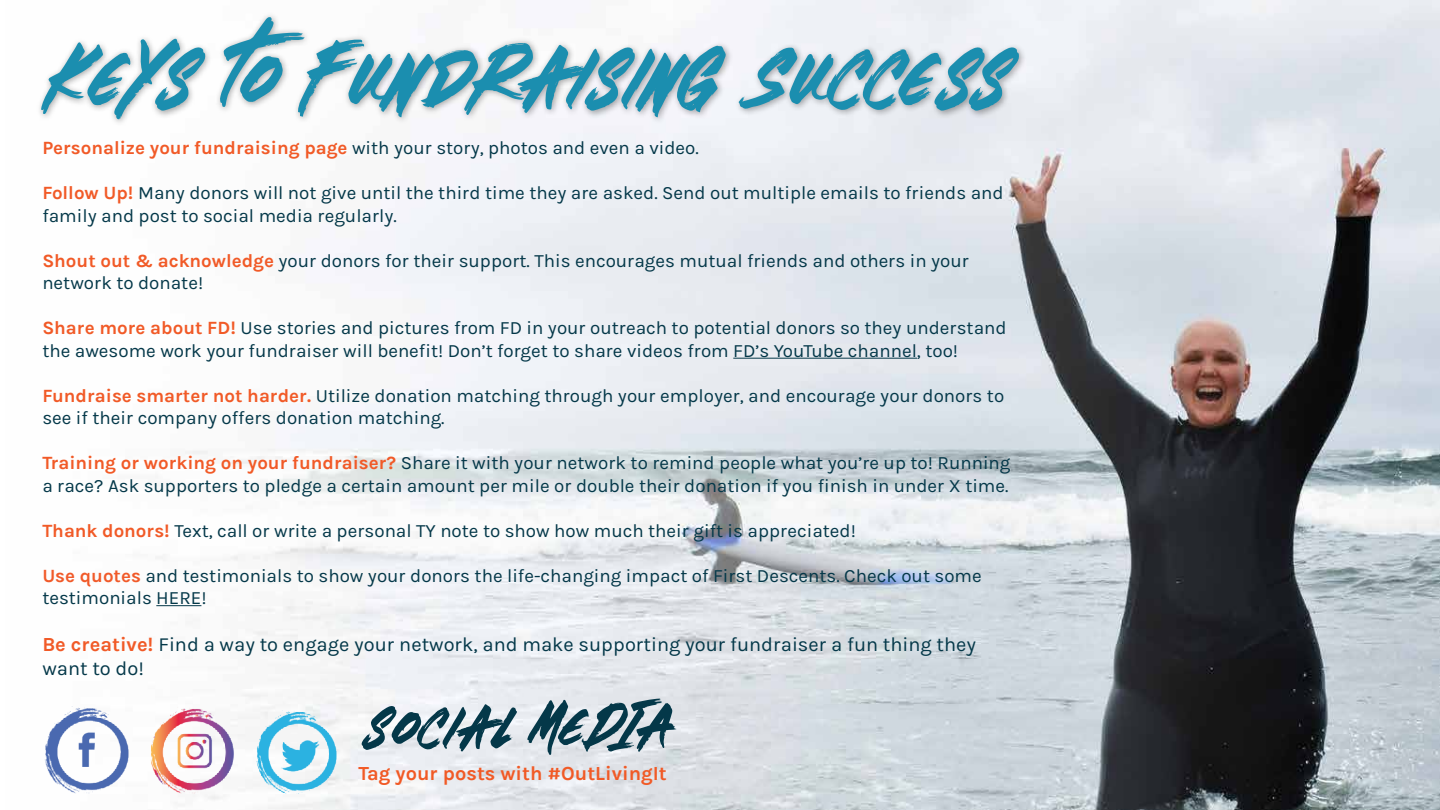
<style>
.page{position:relative;width:1440px;height:810px;background:#fff}
.page>*{position:absolute;margin:0;border:0;box-sizing:border-box;transform-origin:0 0}
.t1{font:90px "Brotherhood";letter-spacing:-.035em;color:#1b8eaf}
.t2{font:62.5px "Brotherhood";color:#043849}
.t3{font:20px/24px "Karla";color:#043849}
.t4{font:700 20px "Karla";color:#f15a26}
.t5{font:18.75px/22.5px "Karla";color:#043849}
.s1{font-weight:700;color:#f15a27}
.s2{font-weight:700;color:#f15a29}
</style>
<div class="page">
<img style="left:155px;top:0;width:1285px;height:810px">
<hr style="left:733px;top:358px;width:184px;height:1px;background:#043849">
<hr style="left:156px;top:605px;width:45px;height:1px;background:#043849">
<div style="left:36px;top:12px;width:991px;height:115px;background:#000;opacity:.35"></div>
<img style="left:150px;top:703px;width:92px;height:92px">
<img style="left:250px;top:707px;width:97px;height:90px">
<img style="left:45px;top:706px;width:84px;height:88px">
<h1 class="t1" style="left:41px;top:17px;width:972px">Keys to Fundraising Success</h1>
<p class="t5" style="left:42px;top:137px;width:658px"><span class="s1">Personalize your fundraising page</span> with your story, photos and even a video.</p>
<p class="t5" style="left:42px;top:182px;width:963px"><span class="s1">Follow Up!</span> Many donors will not give until the third time they are asked. Send out multiple emails to friends and family and post to social media regularly.</p>
<p class="t5" style="left:42px;top:250px;width:928px"><span class="s1">Shout out &amp; acknowledge</span> your donors for their support. This encourages mutual friends and others in your network to donate!</p>
<p class="t5" style="left:42px;top:317px;width:966px"><span class="s1">Share more about FD!</span> Use stories and pictures from FD in your outreach to potential donors so they understand the awesome work your fundraiser will benefit! Don’t forget to share videos from FD’s YouTube channel, too!</p>
<p class="t5" style="left:42px;top:385px;width:963px"><span class="s1">Fundraise smarter not harder.</span> Utilize donation matching through your employer, and encourage your donors to see if their company offers donation matching.</p>
<p class="t5" style="left:42px;top:452px;width:970px"><span class="s1">Training or working on your fundraiser?</span> Share it with your network to remind people what you’re up to! Running a race? Ask supporters to pledge a certain amount per mile or double their donation if you finish in under X time.</p>
<p class="t5" style="left:42px;top:520px;width:815px"><span class="s1">Thank donors!</span> Text, call or write a personal TY note to show how much their gift is appreciated!</p>
<p class="t5" style="left:42px;top:565px;width:941px"><span class="s2">Use quotes</span> and testimonials to show your donors the life-changing impact of First Descents. Check out some testimonials HERE!</p>
<p class="t3" style="left:42px;top:632px;width:935px"><span class="s1">Be creative!</span> Find a way to engage your network, and make supporting your fundraiser a fun thing they want to do!</p>
<h2 class="t2" style="left:361px;top:685px;width:311px">social MEDIA</h2>
<p class="t4" style="left:358px;top:762px;width:310px">Tag your posts with #OutLivingIt</p>
</div>
